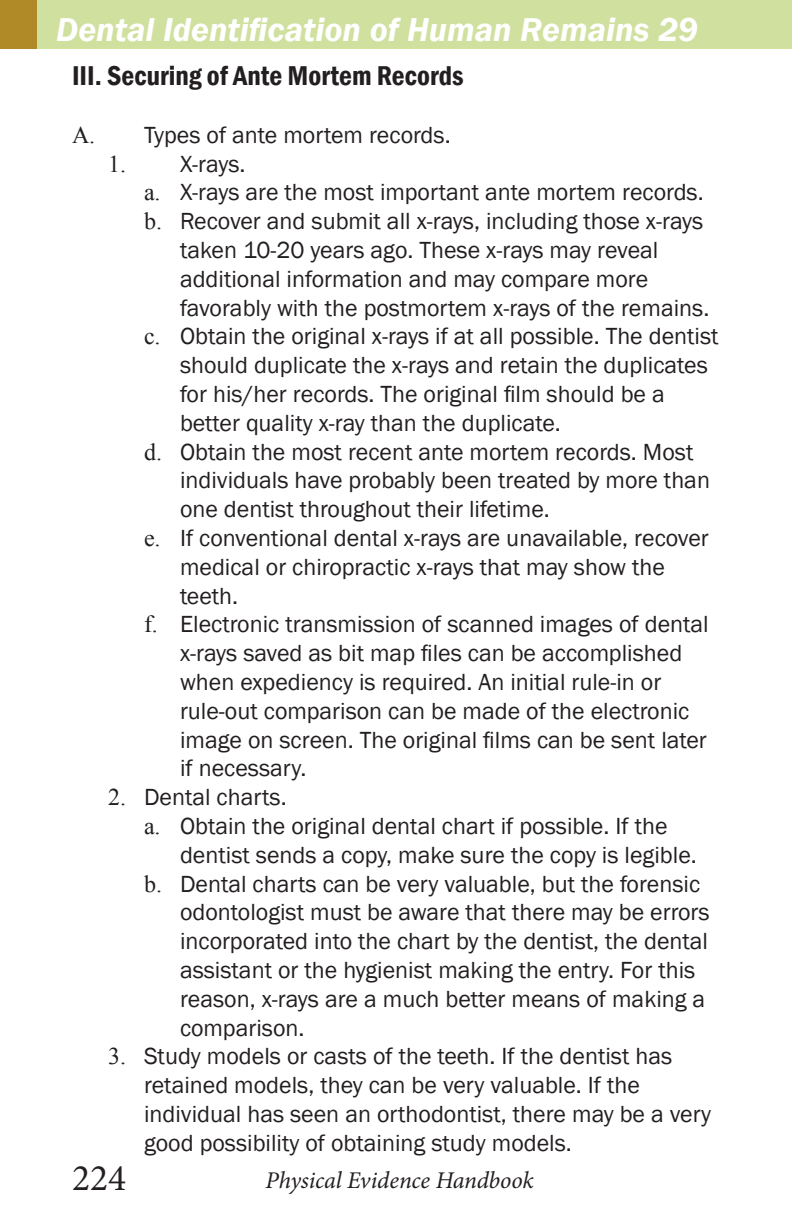
<style>
.page{position:relative;width:792px;height:1224px;background:#fff}
.page>*{position:absolute;margin:0;border:0;box-sizing:border-box;transform-origin:0 0}
.t1{font:37.6px "Minion Pro";color:#231f20}
.t2{font:italic 600 34px "Franklin Gothic";color:#fff}
.t3{font:600 condensed 28px "Franklin Gothic";color:#231f20}
.t4{font:24px/28.8px "Franklin Gothic";color:#231f20}
.t5{font:italic 24px "Minion Pro";letter-spacing:-.005em;color:#231f20}
.s1{font-family:"Times New Roman"}
</style>
<div class="page">
<div style="left:0;top:0;width:792px;height:48px;background:#d0e09f"></div>
<div style="left:0;top:0;width:37px;height:48px;background:#af8a26"></div>
<p class="t2" style="left:56px;top:8px;width:643px">Dental Identification of Human Remains 29</p>
<p class="t3" style="left:72px;top:57px;width:393px">III. Securing of Ante Mortem Records</p>
<p class="t4" style="left:72px;top:121px;width:380px"><span class="s1">A.</span> Types of ante mortem records.</p>
<p class="t4" style="left:108px;top:150px;width:139px"><span class="s1">1.</span> X-rays.</p>
<p class="t4" style="left:144px;top:178px;width:561px"><span class="s1">a.</span> X-rays are the most important ante mortem records.</p>
<p class="t4" style="left:180px;top:207px;width:531px;text-indent:-36px"><span class="s1">b.</span> Recover and submit all x-rays, including those x-rays taken 10-20 years ago. These x-rays may reveal additional information and may compare more favorably with the postmortem x-rays of the remains.</p>
<p class="t4" style="left:180px;top:322px;width:540px;text-indent:-36px"><span class="s1">c.</span> Obtain the original x-rays if at all possible. The dentist should duplicate the x-rays and retain the duplicates for his/her records. The original film should be a better quality x-ray than the duplicate.</p>
<p class="t4" style="left:180px;top:438px;width:532px;text-indent:-36px"><span class="s1">d.</span> Obtain the most recent ante mortem records. Most individuals have probably been treated by more than one dentist throughout their lifetime.</p>
<p class="t4" style="left:180px;top:524px;width:530px;text-indent:-36px"><span class="s1">e.</span> If conventional dental x-rays are unavailable, recover medical or chiropractic x-rays that may show the teeth.</p>
<p class="t4" style="left:180px;top:610px;width:530px;text-indent:-36px"><span class="s1">f.</span> Electronic transmission of scanned images of dental x-rays saved as bit map files can be accomplished when expediency is required. An initial rule-in or rule-out comparison can be made of the electronic image on screen. The original films can be sent later if necessary.</p>
<p class="t4" style="left:108px;top:783px;width:180px"><span class="s1">2.</span> Dental charts.</p>
<p class="t4" style="left:180px;top:812px;width:518px;text-indent:-36px"><span class="s1">a.</span> Obtain the original dental chart if possible. If the dentist sends a copy, make sure the copy is legible.</p>
<p class="t4" style="left:180px;top:870px;width:531px;text-indent:-36px"><span class="s1">b.</span> Dental charts can be very valuable, but the forensic odontologist must be aware that there may be errors incorporated into the chart by the dentist, the dental assistant or the hygienist making the entry. For this reason, x-rays are a much better means of making a comparison.</p>
<p class="t4" style="left:144px;top:1042px;width:569px;text-indent:-36px"><span class="s1">3.</span> Study models or casts of the teeth. If the dentist has retained models, they can be very valuable. If the individual has seen an orthodontist, there may be a very good possibility of obtaining study models.</p>
<h1 class="t1" style="left:72px;top:1153px;width:56px">224</h1>
<p class="t5" style="left:266px;top:1164px;width:270px">Physical Evidence Handbook</p>
</div>
